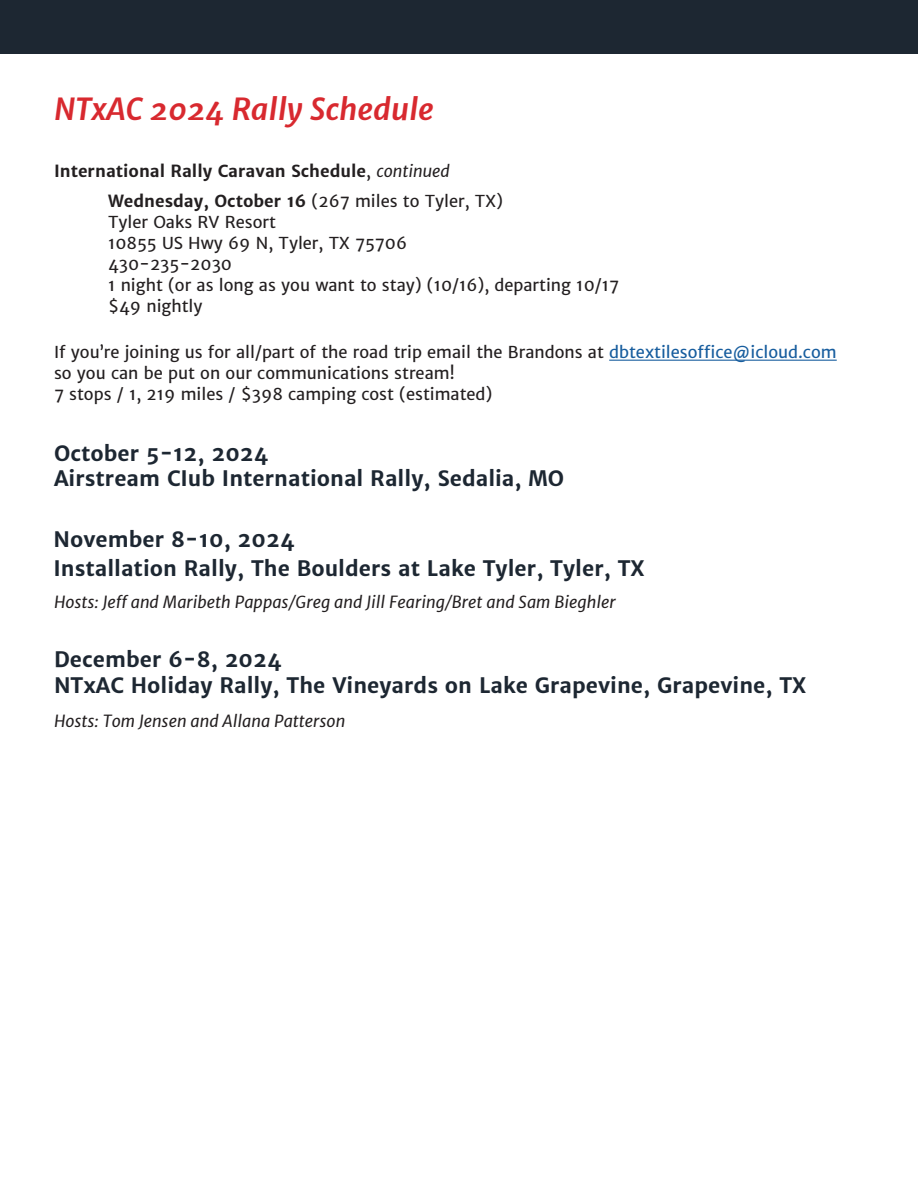
<style>
.page{position:relative;width:918px;height:1188px;background:#fff}
.page>*{position:absolute;margin:0;border:0;box-sizing:border-box;transform-origin:0 0}
.t1{font:italic 700 30px "Merriweather Sans";color:#d8292f}
.t2{font:700 21px/25.2px "Merriweather Sans";color:#1d2732}
.t3{font:16.5px "Merriweather Sans";color:#231f20}
.t4{font:italic 16.5px "Merriweather Sans";color:#231f20}
.t5{font:700 16.5px "Merriweather Sans";color:#231f20}
.s1{font-weight:400}
.s2{font-weight:400;font-style:italic}
.s3{font-weight:700}
.s4{color:#175d9e}
</style>
<div class="page">
<div style="left:0;top:0;width:918px;height:54px;background:#1d2732"></div>
<hr style="left:609px;top:360px;width:228px;height:1px;background:#175d9e">
<p class="t1" style="left:54px;top:91px;width:381px">NTxAC 2024 Rally Schedule</p>
<p class="t5" style="left:54px;top:161px;width:397px">International Rally Caravan Schedule<span class="s1">,</span> <span class="s2">continued</span></p>
<p class="t3" style="left:108px;top:191px;width:396px"><span class="s3">Wednesday, October 16</span> (267 miles to Tyler, TX)</p>
<p class="t3" style="left:108px;top:212px;width:169px">Tyler Oaks RV Resort</p>
<p class="t3" style="left:108px;top:233px;width:301px">10855 US Hwy 69 N, Tyler, TX 75706</p>
<p class="t3" style="left:108px;top:254px;width:126px">430-235-2030</p>
<p class="t3" style="left:108px;top:275px;width:513px">1 night (or as long as you want to stay) (10/16), departing 10/17</p>
<p class="t3" style="left:108px;top:296px;width:96px">$49 nightly</p>
<p class="t3" style="left:54px;top:342px;width:784px">If you’re joining us for all/part of the road trip email the Brandons at <span class="s4">dbtextilesoffice@icloud.com</span></p>
<p class="t3" style="left:54px;top:363px;width:402px">so you can be put on our communications stream!</p>
<p class="t3" style="left:54px;top:384px;width:440px">7 stops / 1, 219 miles / $398 camping cost (estimated)</p>
<p class="t2" style="left:54px;top:441px;width:512px">October 5-12, 2024<br>Airstream CIub International Rally, Sedalia, MO</p>
<p class="t2" style="left:53px;top:525px;width:593px;line-height:28.8px">November 8-10, 2024<br>Installation Rally, The Boulders at Lake Tyler, Tyler, TX</p>
<p class="t4" style="left:54px;top:591px;width:563px">Hosts: Jeff and Maribeth Pappas/Greg and Jill Fearing/Bret and Sam Bieghler</p>
<p class="t2" style="left:54px;top:647px;width:754px">December 6-8, 2024<br>NTxAC Holiday Rally, The Vineyards on Lake Grapevine, Grapevine, TX</p>
<p class="t4" style="left:54px;top:711px;width:293px">Hosts: Tom Jensen and Allana Patterson</p>
</div>
